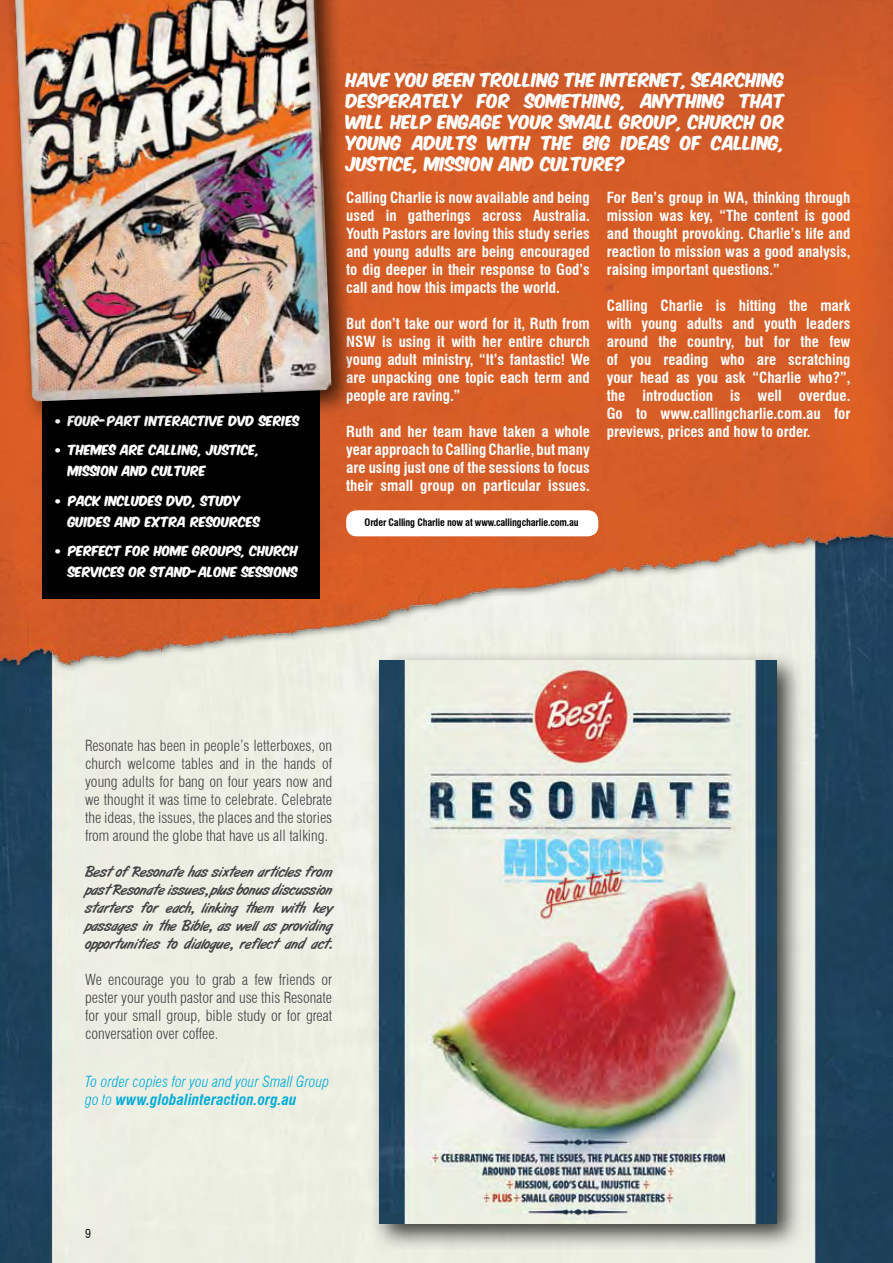
<style>
.page{position:relative;width:893px;height:1263px;background:#fff}
.page>*{position:absolute;margin:0;border:0;box-sizing:border-box;transform-origin:0 0}
.t1{font:16.5px/21px "Komika Axis";color:#fff;text-align:justify}
.t2{font:700 condensed 15px/18px "Swiss 721 BT";color:#fff;text-align:justify}
.t3{font:300 condensed 15px/18px "Swiss 721 BT";color:#414042;text-align:justify}
.t4{font:15px/18px "Art Brush";color:#414042;text-align:justify}
.t5{font:italic 300 condensed 15px/18px "Swiss 721 BT";letter-spacing:.005em;color:#00abd9}
.t6{font:12px/21px "Komika Axis";color:#fff}
.t7{font:condensed 12px "Swiss 721 BT";color:#000}
.t8{font:700 condensed 10.05px "Swiss 721 BT";letter-spacing:-.015em;color:#000}
.s1{font-weight:700}
</style>
<div class="page">
<img style="left:0;top:788px;width:893px;height:475px">
<img style="left:0;top:0;width:893px;height:788px">
<div style="left:370px;top:651px;width:434px;height:600px;background:#000;opacity:.75"></div>
<img style="left:379px;top:660px;width:397px;height:563px">
<div style="left:43px;top:377px;width:277px;height:222px;background:#000"></div>
<svg style="left:85px;top:1229px;width:6px;height:9px"></svg>
<div style="left:346px;top:510px;width:252px;height:26px;background:#fff;border-radius:10px"></div>
<div style="left:5px;top:0;width:352px;height:428px;background:#000;opacity:.75"></div>
<img style="left:14px;top:0;width:318px;height:402px">
<p class="t6" style="left:55px;top:411px;width:246px">• FOUR-PART INTERACTIVE DVD SERIES</p>
<p class="t6" style="left:68px;top:441px;width:193px;text-indent:-13px">• THEMES ARE CALLING, JUSTICE,<br>MISSION AND CULTURE</p>
<p class="t6" style="left:68px;top:491px;width:194px;text-indent:-13px">• PACK INCLUDES DVD, STUDY<br>GUIDES AND EXTRA RESOURCES</p>
<p class="t6" style="left:55px;top:542px;width:245px;text-align:right">• PERFECT FOR HOME GROUPS, CHURCH<br>SERVICES OR STAND-ALONE SESSIONS</p>
<p class="t1" style="left:346px;top:71px;width:440px">HAVE YOU BEEN TROLLING THE INTERNET, SEARCHING DESPERATELY FOR SOMETHING, ANYTHING THAT WILL HELP ENGAGE YOUR SMALL GROUP, CHURCH OR YOUNG ADULTS WITH THE BIG IDEAS OF CALLING, JUSTICE, MISSION AND CULTURE?</p>
<p class="t2" style="left:346px;top:188px;width:245px">Calling Charlie is now available and being used in gatherings across Australia.<br>Youth Pastors are loving this study series and young adults are being encouraged to dig deeper in their response to God’s call and how this impacts the world.</p>
<p class="t2" style="left:346px;top:314px;width:245px">But don’t take our word for it, Ruth from NSW is using it with her entire church young adult ministry, “It’s fantastic! We are unpacking one topic each term and people are raving.”</p>
<p class="t2" style="left:346px;top:422px;width:245px">Ruth and her team have taken a whole year approach to Calling Charlie, but many are using just one of the sessions to focus their small group on particular issues.</p>
<p class="t8" style="left:365px;top:517px;width:216px">Order Calling Charlie now at www.callingcharlie.com.au</p>
<p class="t2" style="left:607px;top:188px;width:245px">For Ben’s group in WA, thinking through mission was key, “The content is good and thought provoking. Charlie’s life and reaction to mission was a good analysis, raising important questions.”</p>
<p class="t2" style="left:607px;top:296px;width:245px">Calling Charlie is hitting the mark with young adults and youth leaders around the country, but for the few of you reading who are scratching your head as you ask “Charlie who?”, the introduction is well overdue.<br>Go to www.callingcharlie.com.au for previews, prices and how to order.</p>
<p class="t3" style="left:85px;top:737px;width:249px">Resonate has been in people’s letterboxes, on church welcome tables and in the hands of young adults for bang on four years now and we thought it was time to celebrate. Celebrate the ideas, the issues, the places and the stories from around the globe that have us all talking.</p>
<p class="t4" style="left:85px;top:863px;width:249px">Best of Resonate has sixteen articles from past Resonate issues, plus bonus discussion starters for each, linking them with key passages in the Bible, as well as providing opportunities to dialogue, reflect and act.</p>
<p class="t3" style="left:85px;top:971px;width:249px">We encourage you to grab a few friends or pester your youth pastor and use this Resonate for your small group, bible study or for great conversation over coffee.</p>
<p class="t5" style="left:85px;top:1072px;width:246px">To order copies for you and your Small Group go to <span class="s1">www.globalinteraction.org.au</span></p>
<p class="t7" style="left:85px;top:1226px;width:7px">9</p>
</div>
